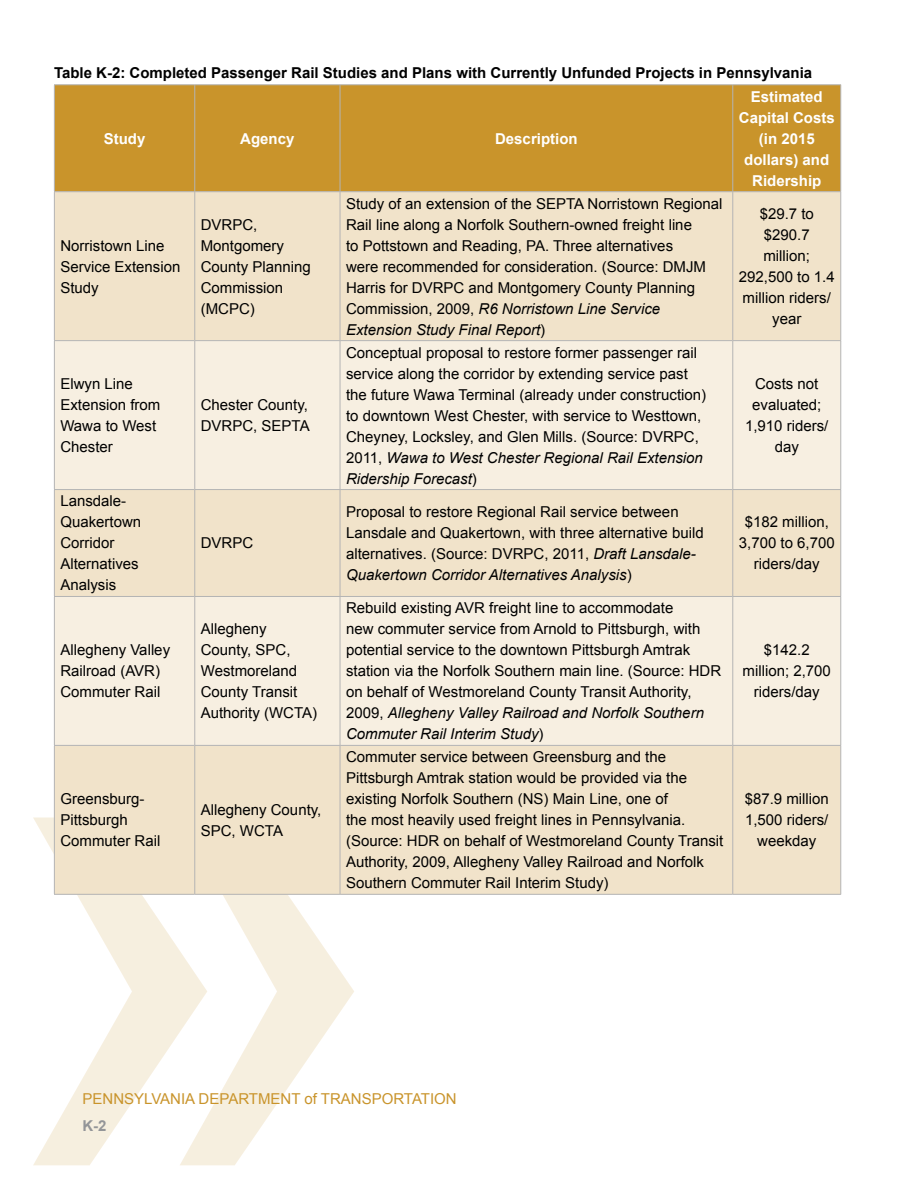
<style>
.page{position:relative;width:918px;height:1188px;background:#fff}
.page>*{position:absolute;margin:0;border:0;box-sizing:border-box;transform-origin:0 0}
.t1{font:15px/21px "Arial";color:#000}
.t2{font:italic 15px/21px "Arial";color:#000}
.t3{font:700 15px "Arial";color:#000}
.t4{font:700 15px/21px "Arial";color:#fff;text-align:center}
.t5{font:15px "Arial";color:#c9942b}
.t6{font:700 15px "Arial";color:#939598}
.s1{font-style:normal}
.s2{font-style:italic}
</style>
<div class="page">
<svg style="left:33px;top:818px;width:321px;height:347px"></svg>
<div style="left:55px;top:85px;width:785px;height:106px;background:#c9942b"></div>
<div style="left:55px;top:192px;width:785px;height:702px;background:#f1e3ca"></div>
<svg style="left:55px;top:341px;width:785px;height:404px;fill:#f7efe1"></svg>
<hr style="left:54px;top:84px;width:141px;height:1px;background:#b4b4b4">
<hr style="left:54px;top:85px;width:1px;height:106px;background:#b4b4b4">
<hr style="left:195px;top:84px;width:145px;height:1px;background:#b4b4b4">
<hr style="left:194px;top:85px;width:1px;height:106px;background:#b4b4b4">
<hr style="left:340px;top:84px;width:393px;height:1px;background:#b4b4b4">
<hr style="left:340px;top:85px;width:1px;height:106px;background:#b4b4b4">
<hr style="left:733px;top:84px;width:108px;height:1px;background:#b4b4b4">
<hr style="left:732px;top:85px;width:1px;height:106px;background:#b4b4b4">
<hr style="left:840px;top:85px;width:1px;height:106px;background:#b4b4b4">
<hr style="left:54px;top:191px;width:141px;height:1px;background:#b4b4b4">
<hr style="left:195px;top:191px;width:145px;height:1px;background:#b4b4b4">
<hr style="left:340px;top:191px;width:393px;height:1px;background:#b4b4b4">
<hr style="left:733px;top:191px;width:108px;height:1px;background:#b4b4b4">
<hr style="left:54px;top:192px;width:1px;height:148px;background:#b4b4b4">
<hr style="left:194px;top:192px;width:1px;height:148px;background:#b4b4b4">
<hr style="left:340px;top:192px;width:1px;height:148px;background:#b4b4b4">
<hr style="left:732px;top:192px;width:1px;height:148px;background:#b4b4b4">
<hr style="left:840px;top:192px;width:1px;height:148px;background:#b4b4b4">
<hr style="left:54px;top:340px;width:141px;height:1px;background:#b4b4b4">
<hr style="left:54px;top:341px;width:1px;height:148px;background:#b4b4b4">
<hr style="left:195px;top:340px;width:145px;height:1px;background:#b4b4b4">
<hr style="left:194px;top:341px;width:1px;height:148px;background:#b4b4b4">
<hr style="left:340px;top:340px;width:393px;height:1px;background:#b4b4b4">
<hr style="left:340px;top:341px;width:1px;height:148px;background:#b4b4b4">
<hr style="left:733px;top:340px;width:108px;height:1px;background:#b4b4b4">
<hr style="left:732px;top:341px;width:1px;height:148px;background:#b4b4b4">
<hr style="left:840px;top:341px;width:1px;height:148px;background:#b4b4b4">
<hr style="left:54px;top:489px;width:141px;height:1px;background:#b4b4b4">
<hr style="left:54px;top:490px;width:1px;height:106px;background:#b4b4b4">
<hr style="left:195px;top:489px;width:145px;height:1px;background:#b4b4b4">
<hr style="left:194px;top:490px;width:1px;height:106px;background:#b4b4b4">
<hr style="left:340px;top:489px;width:393px;height:1px;background:#b4b4b4">
<hr style="left:340px;top:490px;width:1px;height:106px;background:#b4b4b4">
<hr style="left:733px;top:489px;width:108px;height:1px;background:#b4b4b4">
<hr style="left:732px;top:490px;width:1px;height:106px;background:#b4b4b4">
<hr style="left:840px;top:490px;width:1px;height:106px;background:#b4b4b4">
<hr style="left:54px;top:596px;width:141px;height:1px;background:#b4b4b4">
<hr style="left:54px;top:597px;width:1px;height:148px;background:#b4b4b4">
<hr style="left:195px;top:596px;width:145px;height:1px;background:#b4b4b4">
<hr style="left:194px;top:597px;width:1px;height:148px;background:#b4b4b4">
<hr style="left:340px;top:596px;width:393px;height:1px;background:#b4b4b4">
<hr style="left:340px;top:597px;width:1px;height:148px;background:#b4b4b4">
<hr style="left:733px;top:596px;width:108px;height:1px;background:#b4b4b4">
<hr style="left:732px;top:597px;width:1px;height:148px;background:#b4b4b4">
<hr style="left:840px;top:597px;width:1px;height:148px;background:#b4b4b4">
<hr style="left:54px;top:745px;width:141px;height:1px;background:#b4b4b4">
<hr style="left:54px;top:746px;width:1px;height:148px;background:#b4b4b4">
<hr style="left:195px;top:745px;width:145px;height:1px;background:#b4b4b4">
<hr style="left:194px;top:746px;width:1px;height:148px;background:#b4b4b4">
<hr style="left:340px;top:745px;width:393px;height:1px;background:#b4b4b4">
<hr style="left:340px;top:746px;width:1px;height:148px;background:#b4b4b4">
<hr style="left:733px;top:745px;width:108px;height:1px;background:#b4b4b4">
<hr style="left:732px;top:746px;width:1px;height:148px;background:#b4b4b4">
<hr style="left:840px;top:746px;width:1px;height:148px;background:#b4b4b4">
<hr style="left:54px;top:894px;width:141px;height:1px;background:#b4b4b4">
<hr style="left:195px;top:894px;width:145px;height:1px;background:#b4b4b4">
<hr style="left:340px;top:894px;width:393px;height:1px;background:#b4b4b4">
<hr style="left:733px;top:894px;width:108px;height:1px;background:#b4b4b4">
<p class="t3" style="left:54px;top:63px;width:760px">Table K-2: Completed Passenger Rail Studies and Plans with Currently Unfunded Projects in Pennsylvania</p>
<p class="t4" style="left:104px;top:128px;width:43px">Study</p>
<p class="t4" style="left:240px;top:128px;width:56px">Agency</p>
<p class="t4" style="left:495px;top:128px;width:84px">Description</p>
<p class="t1" style="left:60px;top:235px;width:122px">Norristown Line<br>Service Extension<br>Study</p>
<p class="t1" style="left:201px;top:214px;width:32px">DVRPC</p>
<p class="t1" style="left:201px;top:214px;width:112px;text-indent:52px">,<br>Montgomery<br>County Planning<br>Commission (MCPC</p>
<p class="t1" style="left:250px;top:298px;width:6px">)</p>
<p class="t1" style="left:60px;top:373px;width:102px">Elwyn Line<br>Extension from<br>Wawa to West<br>Chester</p>
<p class="t1" style="left:60px;top:491px;width:82px">Lansdale-<br>Quakertown<br>Corridor<br>Alternatives<br>Analysis</p>
<p class="t1" style="left:60px;top:640px;width:111px">Allegheny Valley<br>Railroad (AVR)<br>Commuter Rail</p>
<p class="t1" style="left:201px;top:394px;width:109px">Chester County,<br>DVRPC</p>
<p class="t1" style="left:253px;top:415px;width:19px">, SEPT</p>
<p class="t1" style="left:300px;top:415px;width:12px">A</p>
<p class="t1" style="left:201px;top:533px;width:32px">DVRPC</p>
<p class="t1" style="left:201px;top:619px;width:67px">Allegheny<br>County, SPC</p>
<p class="t1" style="left:201px;top:640px;width:118px;text-indent:86px">,<br>Westmoreland<br>County Transit<br>Authority (WCTA)</p>
<p class="t1" style="left:60px;top:789px;width:102px">Greensburg-<br>Pittsburgh<br>Commuter Rail</p>
<p class="t1" style="left:201px;top:799px;width:122px">Allegheny County,<br>SPC</p>
<p class="t1" style="left:232px;top:820px;width:53px">, WCTA</p>
<p class="t1" style="left:346px;top:193px;width:201px">Study of an extension of the SEPT</p>
<p class="t1" style="left:346px;top:193px;width:378px;text-indent:228px">A Norristown Regional Rail line along a Norfolk Southern-owned freight line<br>to Pottstown and Reading, PA. Three alternatives<br>were recommended for consideration. (Source: DMJM Harris for DVRPC</p>
<p class="t2" style="left:346px;top:277px;width:351px;text-indent:123px"><span class="s1">and Montgomery County Planning<br>Commission, 2009,</span> R6 Norristown Line Service<br>Extension Study Final Report<span class="s1">)</span></p>
<p class="t1" style="left:346px;top:342px;width:362px">Conceptual proposal to restore former passenger rail service along the corridor by extending service past the future Wawa Terminal (already under construction) to downtown West Chester, with service to Westtown, Cheyney, Locksley, and Glen Mills. (Source: DVRPC</p>
<p class="t2" style="left:346px;top:426px;width:358px;text-indent:349px"><span class="s1">,<br>2011,</span> Wawa to West Chester Regional Rail Extension<br>Ridership Forecast<span class="s1">)</span></p>
<p class="t1" style="left:346px;top:501px;width:359px">Proposal to restore Regional Rail service between<br>Lansdale and Quakertown, with three alternative build alternatives. (Source: DVRPC</p>
<p class="t2" style="left:346px;top:543px;width:351px;text-indent:198px"><span class="s1">, 2011,</span> Draft Lansdale-<br>Quakertown Corridor Alternatives Analysis<span class="s1">)</span></p>
<p class="t1" style="left:346px;top:598px;width:359px">Rebuild existing AVR freight line to accommodate new commuter service from Arnold to Pittsburgh, with potential service to the downtown Pittsburgh Amtrak station via the Norfolk Southern main line. (Source: HDR on behalf of Westmoreland County Transit Authority, 2009, <span class="s2">Allegheny Valley Railroad and Norfolk Southern Commuter Rail Interim Study</span>)</p>
<p class="t1" style="left:346px;top:747px;width:342px">Commuter service between Greensburg and the Pittsburgh Amtrak station would be provided via the existing Norfolk Southern (NS) Main Line, one of the most heavily used freight lines in Pennsylvania. (Source: HDR</p>
<p class="t1" style="left:346px;top:831px;width:379px;text-indent:97px">on behalf of Westmoreland County Transit<br>Authority, 2009, Allegheny Valley Railroad and Norfolk<br>Southern Commuter Rail I nterim Study)</p>
<p class="t4" style="left:739px;top:86px;width:97px">Estimated<br>Capital Costs (in 2015 dollars) and<br>Ridership</p>
<p class="t1" style="left:739px;top:204px;width:97px;text-align:center">$29.7 to $290.7 million;<br>292,500 to 1.4 million riders/ year</p>
<p class="t1" style="left:745px;top:373px;width:85px;text-align:center">Costs not evaluated;<br>1,910 riders/ day</p>
<p class="t1" style="left:739px;top:512px;width:97px;text-align:center">$182 million,<br>3,700 to 6,700 riders/day</p>
<p class="t1" style="left:743px;top:640px;width:90px;text-align:center">$142.2 million; 2,700 riders/day</p>
<p class="t1" style="left:745px;top:789px;width:86px;text-align:center">$87.9 million<br>1,500 riders/ weekday</p>
<p class="t5" style="left:82px;top:1089px;width:376px">PENNSYLVANIA DEPARTMENT of TRANSPORTATION</p>
<p class="t6" style="left:82px;top:1116px;width:26px">K-2</p>
</div>
